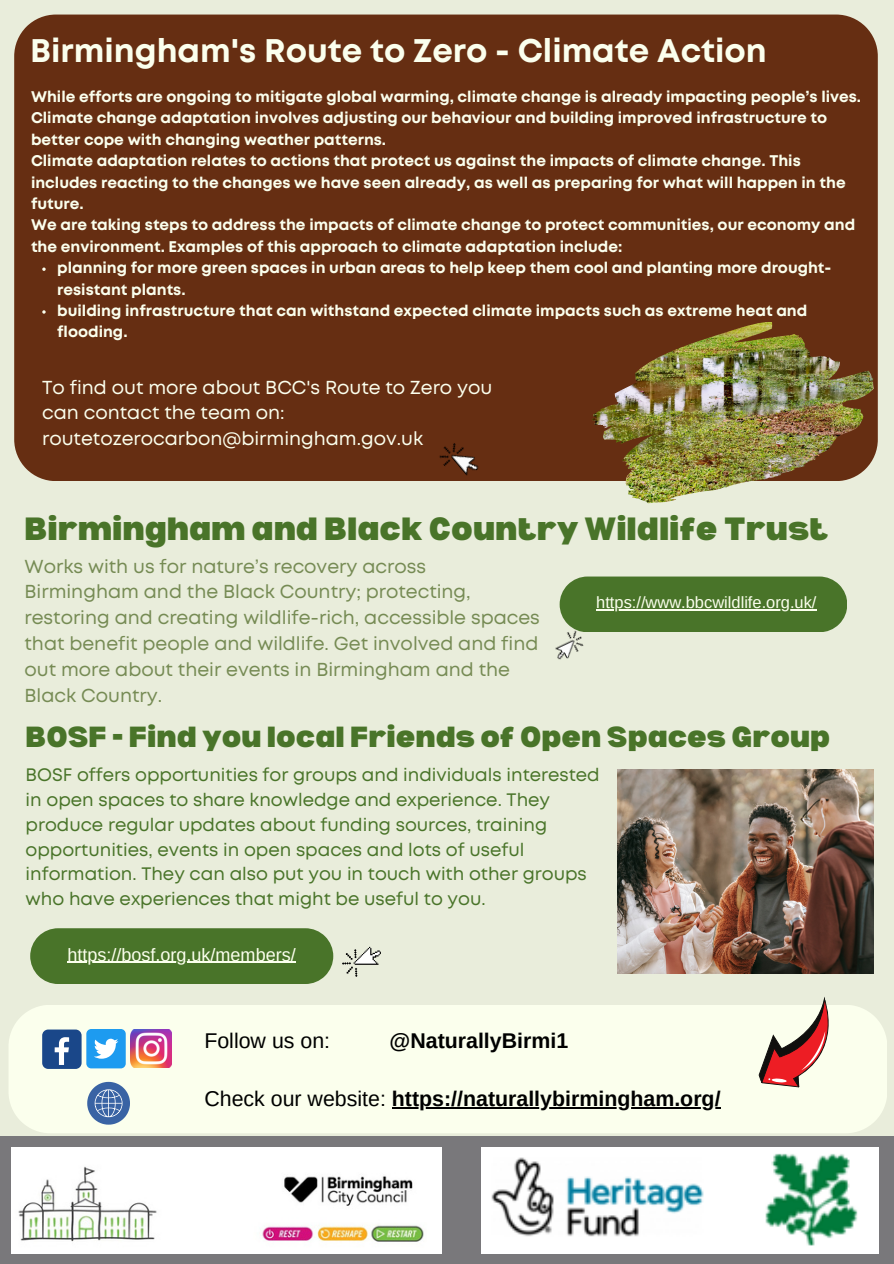
<style>
.page{position:relative;width:894px;height:1264px;background:#fff}
.page>*{position:absolute;margin:0;border:0;box-sizing:border-box;transform-origin:0 0}
.t1{font:700 32.7px "Mont";color:#fbffed}
.t2{font:900 31.5px "Bernoru";color:#497429}
.t3{font:900 28.5px "Bernoru";color:#497429}
.t4{font:700 21.3px "Arimo";color:#000}
.t5{font:21.3px "Arimo";color:#000}
.t6{font:18.75px/25.8px "Mont";color:#768b54}
.t7{font:18.75px/25.8px "Mont";color:#fbffed}
.t8{font:18px/24.8px "Mont";color:#497429}
.t9{font:18px "Arimo";color:#fbffed}
.t10{font:16.5px "Arimo";color:#fbffed}
.t11{font:700 15.45px "Mont";color:#fbffed}
.s1{font-weight:400}
</style>
<div class="page">
<div style="left:0;top:0;width:893px;height:1263px;background:#e9eddb"></div>
<div style="left:14px;top:15px;width:863px;height:466px;background:#662e12"></div>
<img style="left:592px;top:322px;width:281px;height:181px">
<div style="left:0;top:1136px;width:893px;height:127px;background:#79787b"></div>
<img style="left:555px;top:632px;width:29px;height:28px">
<svg style="left:30px;top:928px;width:303px;height:56px;background:#527b33"></svg>
<img style="left:342px;top:946px;width:39px;height:30px">
<img style="left:481px;top:1147px;width:396px;height:106px">
<img style="left:435px;top:420px;width:79px;height:61px">
<svg style="left:559px;top:576px;width:288px;height:56px;background:#537c35"></svg>
<img style="left:617px;top:769px;width:255px;height:204px">
<div style="left:9px;top:1005px;width:877px;height:128px;background:#fbffed"></div>
<div style="left:42px;top:1029px;width:40px;height:39px;background:#1a4789;border-radius:6px"></div>
<svg style="left:55px;top:1037px;width:14px;height:27px"></svg>
<div style="left:86px;top:1029px;width:40px;height:39px;background:#1d9bf0;border-radius:5px"></div>
<svg style="left:94px;top:1038px;width:24px;height:20px"></svg>
<svg style="left:87px;top:1081px;width:43px;height:43px;background:#7895bd"></svg>
<img style="left:130px;top:1029px;width:41px;height:38px">
<svg style="left:739px;top:997px;width:118px;height:106px;background:#e6cdc0"></svg>
<img style="left:12px;top:1147px;width:429px;height:106px">
<svg style="left:42px;top:267px;width:4px;height:4px"></svg>
<svg style="left:42px;top:310px;width:4px;height:4px"></svg>
<hr style="left:596px;top:609px;width:220px;height:1px;background:#fbffed">
<hr style="left:392px;top:1107px;width:328px;height:1px;background:#000">
<hr style="left:68px;top:961px;width:228px;height:1px;background:#fbffed">
<h1 class="t1" style="left:30px;top:38px;width:737px">Birmingham's Route to Zero - Climate Action</h1>
<p class="t11" style="left:31px;top:91px;width:831px">While efforts are ongoing to mitigate global warming, climate change is already impacting people’s lives.</p>
<p class="t11" style="left:31px;top:112px;width:797px">Climate change adaptation involves adjusting our behaviour and building improved infrastructure to</p>
<p class="t11" style="left:31px;top:134px;width:356px">better cope with changing weather patterns.</p>
<p class="t11" style="left:31px;top:155px;width:771px">Climate adaptation relates to actions that protect us against the impacts of climate change. This</p>
<p class="t11" style="left:31px;top:176px;width:816px">includes reacting to the changes we have seen already, as well as preparing for what will happen in the</p>
<p class="t11" style="left:31px;top:198px;width:54px">future.</p>
<p class="t11" style="left:31px;top:219px;width:825px">We are taking steps to address the impacts of climate change to protect communities, our economy and</p>
<p class="t11" style="left:31px;top:240px;width:592px">the environment. Examples of this approach to climate adaptation include:</p>
<p class="t11" style="left:57px;top:262px;width:775px">planning for more green spaces in urban areas to help keep them cool and planting more drought-</p>
<p class="t11" style="left:57px;top:283px;width:130px">resistant plants.</p>
<p class="t11" style="left:57px;top:305px;width:751px">building infrastructure that can withstand expected climate impacts such as extreme heat and</p>
<p class="t11" style="left:57px;top:326px;width:72px">flooding.</p>
<p class="t7" style="left:42px;top:375px;width:451px">To find out more about BCC's Route to Zero you can contact the team on: routetozerocarbon@birmingham.gov.uk</p>
<h2 class="t2" style="left:25px;top:510px;width:805px">Birmingham and Black Country Wildlife Trust</h2>
<p class="t6" style="left:25px;top:554px;width:516px">Works with us for nature’s recovery across Birmingham and the Black Country; protecting, restoring and creating wildlife-rich, accessible spaces that benefit people and wildlife. Get involved and find out more about their events in Birmingham and the Black Country.</p>
<p class="t10" style="left:596px;top:593px;width:222px">https://www.bbcwildlife.org.uk/</p>
<h3 class="t3" style="left:26px;top:720px;width:806px">BOSF - Find you local Friends of Open Spaces Group</h3>
<p class="t8" style="left:26px;top:764px;width:575px">BOSF offers opportunities for groups and individuals interested in open spaces to share knowledge and experience. They produce regular updates about funding sources, training opportunities, events in open spaces and lots of useful information. They can also put you in touch with other groups who have experiences that might be useful to you.</p>
<p class="t9" style="left:68px;top:944px;width:229px">https://bosf.org.uk/members/</p>
<h3 class="t5" style="left:204px;top:1028px;width:127px">Follow us on:</h3>
<h3 class="t4" style="left:389px;top:1028px;width:180px">@NaturallyBirmi1</h3>
<h3 class="t4" style="left:204px;top:1086px;width:517px"><span class="s1">Check our website:</span> https://naturallybirmingham.org/</h3>
</div>
